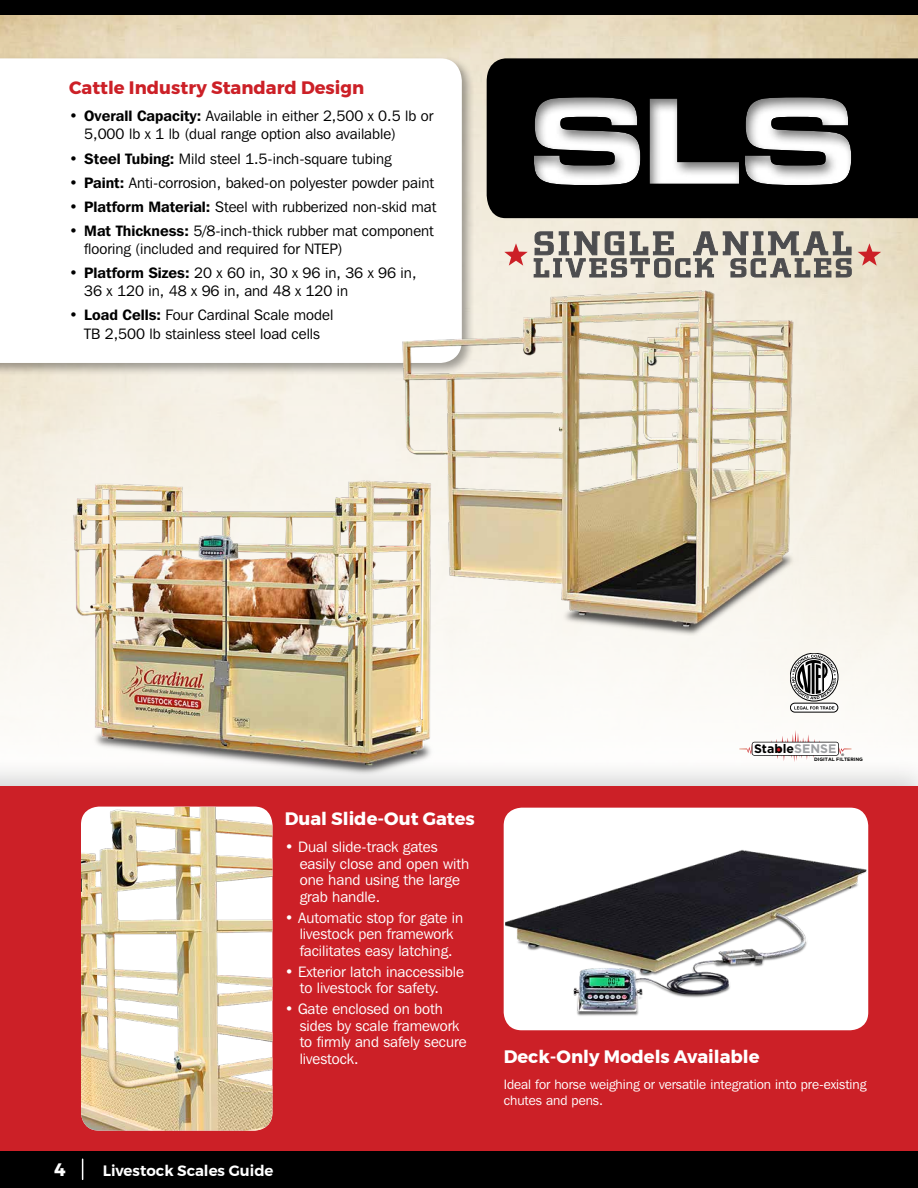
<style>
.page{position:relative;width:918px;height:1188px;background:#fff}
.page>*{position:absolute;margin:0;border:0;box-sizing:border-box;transform-origin:0 0}
.t1{font:700 18px "Montserrat";color:#fff}
.t2{font:700 18px "Montserrat";color:#cc2027}
.t3{font:15px/18px "Franklin Gothic IT Cby BT";color:#000}
.t4{font:15px/16.5px "Franklin Gothic IT Cby BT";color:#fff}
.t5{font:600 15px "Montserrat";color:#fff}
.t6{font:13.5px/16.2px "Franklin Gothic IT Cby BT";color:#fff}
.t7{font:700 12.45px "Gotham";color:#000}
.t8{font:700 4.8px "Gotham";color:#000}
.t9{font:3.45px "Helvetica";color:#000}
.s1{font-weight:600}
.s2{color:#9d9fa2}
</style>
<div class="page">
<div style="left:0;top:1151px;width:918px;height:37px;background:#000"></div>
<div style="left:0;top:0;width:918px;height:15px;background:#000"></div>
<svg style="left:82px;top:1167px;width:1px;height:12px"></svg>
<img style="left:0;top:15px;width:918px;height:705px">
<div style="left:0;top:756px;width:918px;height:411px;background:#000;opacity:.18"></div>
<div style="left:0;top:786px;width:918px;height:365px;background:#cc2027"></div>
<div style="left:487px;top:58px;width:431px;height:160px;background:#000"></div>
<div style="left:0;top:55px;width:475px;height:321px;background:#000;opacity:.35"></div>
<svg style="left:0;top:58px;width:462px;height:305px"></svg>
<div style="left:533px;top:97px;width:318px;height:88px;background:#000;opacity:.54"></div>
<div style="left:504px;top:808px;width:364px;height:222px;background:#fff;border-radius:18px"></div>
<img style="left:505px;top:849px;width:363px;height:173px">
<img style="left:81px;top:807px;width:191px;height:324px">
<svg style="left:534px;top:231px;width:318px;height:47px;background:#a6a29a"></svg>
<svg style="left:858px;top:243px;width:23px;height:23px"></svg>
<svg style="left:504px;top:243px;width:24px;height:23px"></svg>
<svg style="left:739px;top:730px;width:113px;height:32px"></svg>
<div style="left:790px;top:653px;width:48px;height:48px;border:1px solid #000;border-radius:50%"></div>
<svg style="left:792px;top:655px;width:44px;height:44px"></svg>
<div style="left:790px;top:703px;width:48px;height:9px;background:#fff;border-radius:4px"></div>
<div style="left:790px;top:703px;width:48px;height:9px;border:1px solid #000;border-radius:4px"></div>
<svg style="left:794px;top:706px;width:40px;height:4px"></svg>
<img style="left:54px;top:463px;width:400px;height:321px">
<img style="left:384px;top:291px;width:432px;height:344px">
<p class="t2" style="left:69px;top:77px;width:297px">Cattle Industry Standard Design</p>
<p class="t3" style="left:84px;top:107px;width:351px;text-indent:-15px">• <span class="s1">Overall Capacity:</span> Available in either 2,500 x 0.5 lb or<br>5,000 lb x 1 lb (dual range option also available)</p>
<p class="t3" style="left:69px;top:149px;width:324px">• <span class="s1">Steel Tubing:</span> Mild steel 1.5-inch-square tubing</p>
<p class="t3" style="left:69px;top:173px;width:366px">• <span class="s1">Paint:</span> Anti-corrosion, baked-on polyester powder paint</p>
<p class="t3" style="left:69px;top:197px;width:369px">• <span class="s1">Platform Material:</span> Steel with rubberized non-skid mat</p>
<p class="t3" style="left:84px;top:222px;width:351px;text-indent:-15px">• <span class="s1">Mat Thickness:</span> 5/8-inch-thick rubber mat component flooring (included and required for NTEP)</p>
<p class="t3" style="left:84px;top:264px;width:334px;text-indent:-15px">• <span class="s1">Platform Sizes:</span> 20 x 60 in, 30 x 96 in, 36 x 96 in,<br>36 x 120 in, 48 x 96 in, and 48 x 120 in</p>
<p class="t3" style="left:69px;top:306px;width:266px;text-align:center">• <span class="s1">Load Cells:</span> Four Cardinal Scale model<br>TB 2,500 lb stainless steel load cells</p>
<p class="t1" style="left:285px;top:808px;width:192px">Dual Slide-Out Gates</p>
<p class="t4" style="left:300px;top:838px;width:171px;text-indent:-15px">• Dual slide-track gates easily close and open with one hand using the large grab handle.</p>
<p class="t4" style="left:285px;top:909px;width:180px;text-align:center">• Automatic stop for gate in livestock pen framework facilitates easy latching.</p>
<p class="t4" style="left:300px;top:963px;width:166px;text-indent:-15px">• Exterior latch inaccessible to livestock for safety.</p>
<p class="t4" style="left:300px;top:1000px;width:168px;text-indent:-15px">• Gate enclosed on both sides by scale framework to firmly and safely secure livestock.</p>
<p class="t1" style="left:54px;top:1158px;width:13px">4</p>
<p class="t5" style="left:103px;top:1161px;width:172px">Livestock Scales Guide</p>
<p class="t7" style="left:754px;top:742px;width:84px">Stable<span class="s2">SENSE</span></p>
<p class="t9" style="left:841px;top:753px;width:4px">®</p>
<p class="t8" style="left:814px;top:757px;width:50px">DIGITAL FILTERING</p>
<p class="t1" style="left:504px;top:1045px;width:257px">Deck-Only Models Available</p>
<p class="t6" style="left:504px;top:1076px;width:364px">Ideal for horse weighing or versatile integration into pre-existing chutes and pens.</p>
</div>
